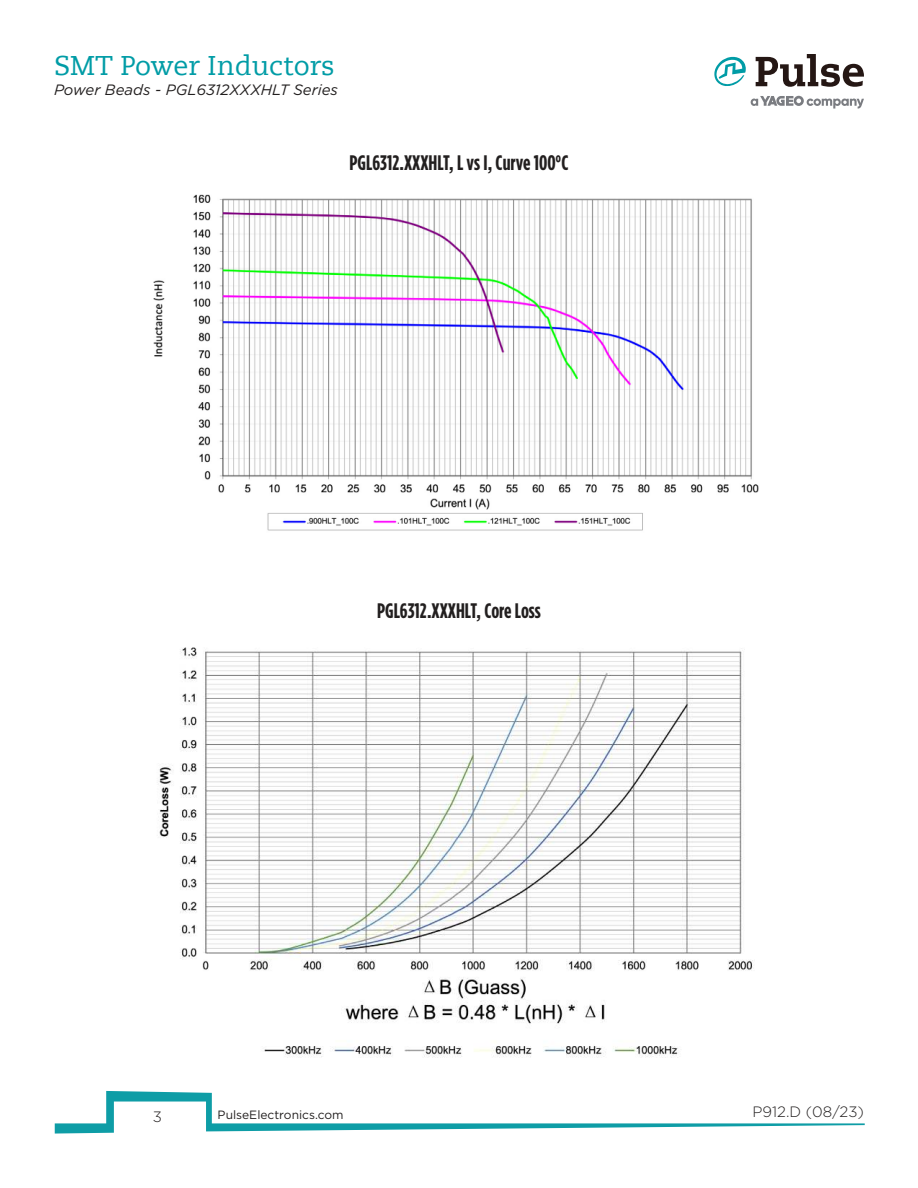
<style>
.page{position:relative;width:918px;height:1188px;background:#fff}
.page>*{position:absolute;margin:0;border:0;box-sizing:border-box;transform-origin:0 0}
.t1{font:27px "Caecilia LT Std";color:#009ca6}
.t2{font:700 21px "Gotham Condensed";color:#221f1f}
.t3{font:italic 15px "Gotham";color:#221f1f}
.t4{font:300 15px "Gotham";color:#221f1f}
.t5{font:12px "Gotham";color:#221f1f}
</style>
<div class="page">
<img style="left:159px;top:647px;width:594px;height:411px">
<img style="left:153px;top:194px;width:606px;height:337px">
<svg style="left:751px;top:96px;width:113px;height:13px"></svg>
<svg style="left:756px;top:54px;width:108px;height:33px"></svg>
<svg style="left:714px;top:57px;width:32px;height:29px"></svg>
<svg style="left:55px;top:1091px;width:810px;height:43px"></svg>
<p class="t1" style="left:54px;top:50px;width:282px">SMT Power Inductors</p>
<p class="t3" style="left:54px;top:83px;width:286px">Power Beads - PGL6312XXXHLT Series</p>
<p class="t2" style="left:350px;top:153px;width:220px">PGL6312.XXXHLT, L vs I, Curve 100°C</p>
<p class="t2" style="left:377px;top:601px;width:165px">PGL6312.XXXHLT, Core Loss</p>
<p class="t4" style="left:153px;top:1110px;width:11px">3</p>
<p class="t5" style="left:218px;top:1109px;width:127px">PulseElectronics.com</p>
<p class="t4" style="left:753px;top:1105px;width:113px">P912.D (08/23)</p>
</div>
